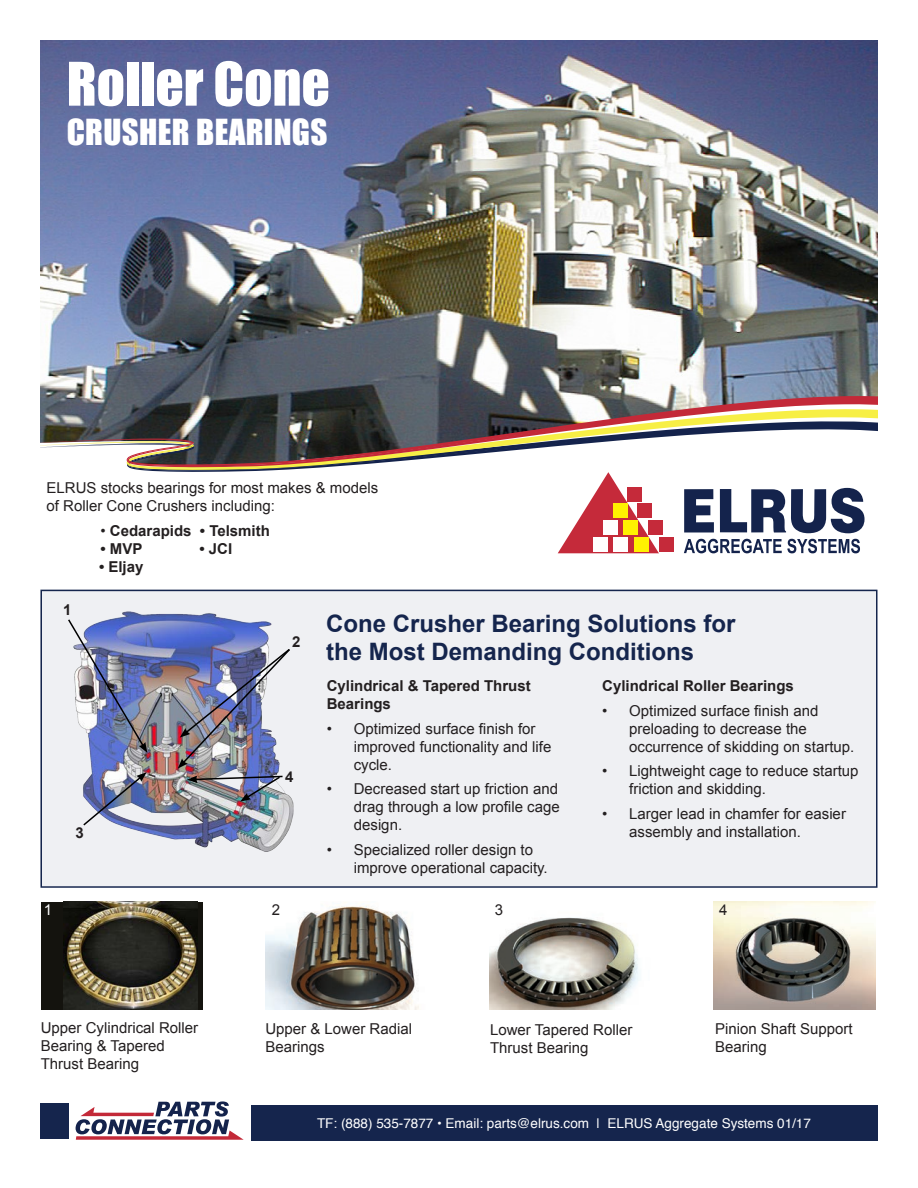
<style>
.page{position:relative;width:918px;height:1188px;background:#fff}
.page>*{position:absolute;margin:0;border:0;box-sizing:border-box;transform-origin:0 0}
.Main_Heading{font:55.5px "Impact";color:#fff}
.Main_Heading-2{font:33px "Impact";letter-spacing:.01em;color:#fff}
.t1{font:700 24px/28.8px "Arial";color:#15254d}
.t2{font:15px/18px "Arial";color:#231f20}
.t3{font:700 15px/18px "Arial";color:#231f20}
.t4{font:15px "Arial";color:#fff}
.t5{font:13.5px "Helvetica";color:#fff}
.s1{font-weight:400}
</style>
<div class="page">
<div style="left:40px;top:589px;width:838px;height:297px;background:#eff0f3"></div>
<img style="left:40px;top:40px;width:838px;height:356px">
<svg style="left:40px;top:396px;width:838px;height:4px"></svg>
<svg style="left:40px;top:400px;width:838px;height:21px"></svg>
<svg style="left:76px;top:1101px;width:168px;height:39px"></svg>
<svg style="left:40px;top:421px;width:838px;height:132px"></svg>
<div style="left:251px;top:1105px;width:627px;height:36px;background:#15254d"></div>
<div style="left:40px;top:1104px;width:29px;height:35px;background:#15254d"></div>
<div style="left:41px;top:902px;width:162px;height:108px;background:#14130e"></div>
<img style="left:64px;top:902px;width:133px;height:108px">
<img style="left:265px;top:905px;width:154px;height:105px">
<img style="left:490px;top:917px;width:150px;height:93px">
<img style="left:714px;top:902px;width:162px;height:108px">
<img style="left:90px;top:611px;width:203px;height:241px">
<img style="left:68px;top:618px;width:79px;height:135px">
<img style="left:178px;top:647px;width:114px;height:122px">
<img style="left:83px;top:772px;width:64px;height:55px">
<img style="left:187px;top:775px;width:97px;height:27px">
<div style="left:40px;top:590px;width:838px;height:298px;border:2px solid #15254d"></div>
<p class="Main_Heading" style="left:67px;top:41px;width:265px">Roller Cone</p>
<p class="Main_Heading-2" style="left:67px;top:107px;width:262px">CRUSHER BEARINGS</p>
<p class="t2" style="left:46px;top:479px;width:333px">ELRUS stocks bearings for most makes &amp; models of Roller Cone Crushers including:</p>
<p class="t3" style="left:101px;top:522px;width:171px"><span class="s1">•</span> Cedarapids • Telsmith</p>
<p class="t3" style="left:100px;top:540px;width:43px">• MVP</p>
<p class="t3" style="left:200px;top:540px;width:34px">• JCI</p>
<p class="t3" style="left:99px;top:558px;width:46px">• Eljay</p>
<p class="t3" style="left:63px;top:601px;width:10px">1</p>
<p class="t4" style="left:44px;top:900px;width:10px">1</p>
<p class="t3" style="left:75px;top:825px;width:10px">3</p>
<p class="t2" style="left:41px;top:1019px;width:159px">Upper Cylindrical Roller<br>Bearing &amp; Tapered<br>Thrust Bearing</p>
<p class="t3" style="left:292px;top:633px;width:10px">2</p>
<p class="t3" style="left:285px;top:768px;width:10px">4</p>
<p class="t2" style="left:272px;top:901px;width:10px">2</p>
<h2 class="t1" style="left:326px;top:610px;width:411px">Cone Crusher Bearing Solutions for the Most Demanding Conditions</h2>
<p class="t3" style="left:327px;top:677px;width:205px">Cylindrical &amp; Tapered Thrust<br>Bearings</p>
<p class="t2" style="left:354px;top:720px;width:199px;text-indent:-27px">• Optimized surface finish for improved functionality and life cycle.</p>
<p class="t2" style="left:354px;top:780px;width:207px;text-align:justify;text-indent:-27px">• Decreased start up friction and drag through a low profile cage design.</p>
<p class="t2" style="left:354px;top:841px;width:195px;text-indent:-27px">• Specialized roller design to improve operational capacity.</p>
<p class="t2" style="left:495px;top:901px;width:10px">3</p>
<p class="t3" style="left:602px;top:677px;width:193px">Cylindrical Roller Bearings</p>
<p class="t2" style="left:629px;top:702px;width:227px;text-indent:-27px">• Optimized surface finish and preloading to decrease the occurrence of skidding on startup.</p>
<p class="t2" style="left:629px;top:762px;width:231px;text-indent:-27px">• Lightweight cage to reduce startup friction and skidding.</p>
<p class="t2" style="left:629px;top:805px;width:218px;text-indent:-27px">• Larger lead in chamfer for easier assembly and installation.</p>
<p class="t2" style="left:719px;top:901px;width:10px">4</p>
<p class="t2" style="left:265px;top:1020px;width:148px">Upper &amp; Lower Radial<br>Bearings</p>
<p class="t2" style="left:490px;top:1021px;width:144px">Lower Tapered Roller<br>Thrust Bearing</p>
<p class="t2" style="left:715px;top:1020px;width:139px">Pinion Shaft Support<br>Bearing</p>
<p class="t5" style="left:317px;top:1113px;width:495px">TF: (888) 535-7877 • Email: parts@elrus.com | ELRUS Aggregate Systems 01/17</p>
</div>
